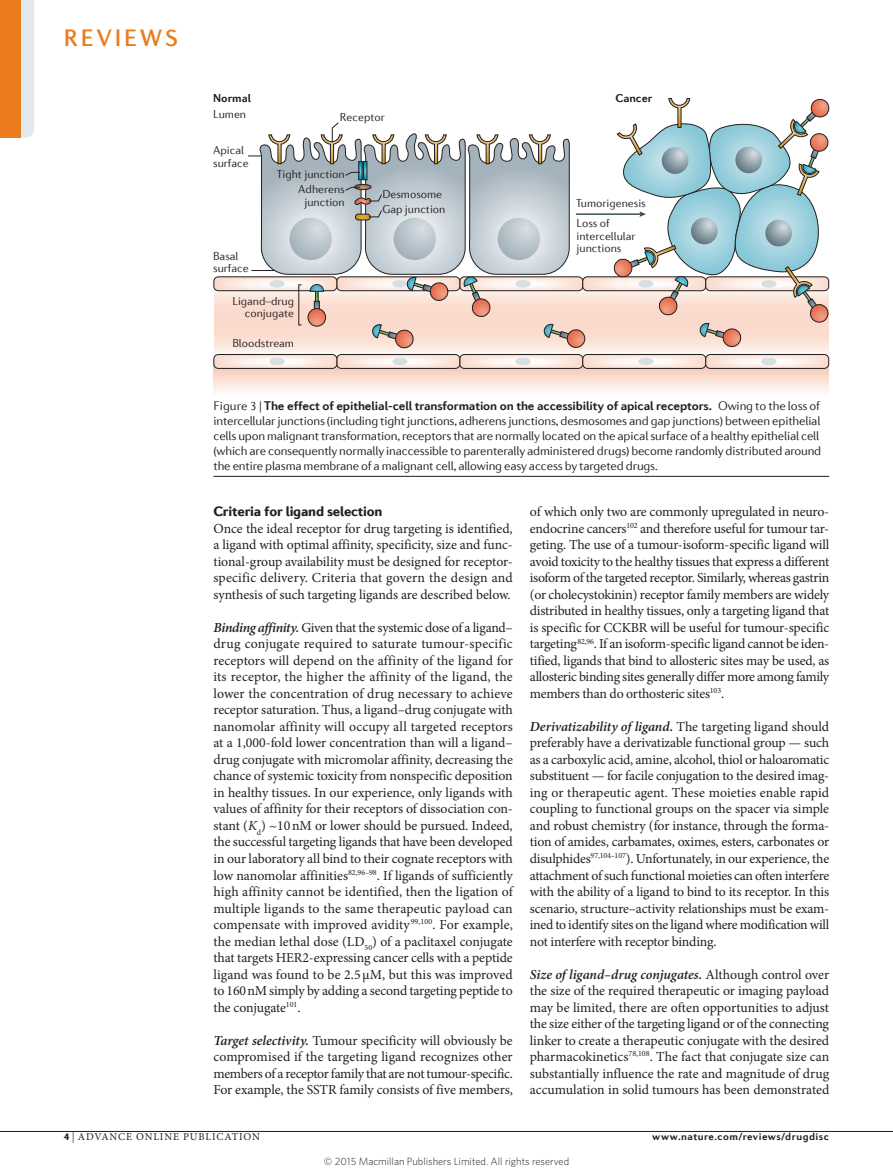
<style>
.page{position:relative;width:893px;height:1174px;background:#fff}
.page>*{position:absolute;margin:0;border:0;box-sizing:border-box;transform-origin:0 0}
.t1{font:500 24px "Diverda Sans Com";letter-spacing:.115em;color:#ea7c1d}
.crosshead{font:900 14.1px "Diverda Sans Com";letter-spacing:-.015em;color:#231f20}
.bodyfirst_inline_cro{font:13.8px/16.5px "Minion Pro";letter-spacing:-.015em;color:#231f20;text-align:justify}
.bodyfirst{font:13.8px/16.5px "Minion Pro";letter-spacing:-.005em;color:#231f20;text-align:justify}
.figurecaption{font:300 12.75px/15px "Diverda Sans Com";letter-spacing:-.015em;color:#231f20}
.t2{font:300 11.7px/12.5px "Diverda Sans Com";color:#231f20}
.t3{font:700 11.7px "Diverda Sans Com";color:#231f20}
.t4{font:300 10.5px "Whitney";color:#231f20}
.t5{font:700 10.5px "Diverda Sans Com";letter-spacing:.045em;color:#231f20}
.t6{font:10.5px "Minion Pro";letter-spacing:.085em;color:#231f20}
.s1{font-weight:700}
.s2{font-weight:300}
.s3{color:#ea7c1d}
.s4{font-weight:600;font-style:italic}
.s5{font-style:italic}
.s6{font-family:"Diverda Sans Com";font-weight:900}
.s7{font-size:12px}
</style>
<div class="page">
<svg style="left:214px;top:368px;width:615px;height:24px;background:#f2dad0"></svg>
<svg style="left:214px;top:98px;width:616px;height:270px"></svg>
<hr style="left:0;top:1131px;width:893px;height:1px;background:#231f20">
<hr style="left:213px;top:476px;width:616px;height:1px;background:#231f20">
<div style="left:21px;top:0;width:13px;height:138px;background:#e1e9ea"></div>
<div style="left:0;top:0;width:21px;height:138px;background:#ea7c1d"></div>
<h1 class="t1" style="left:64px;top:24px;width:116px">REVIEWS</h1>
<p class="t3" style="left:213px;top:91px;width:39px">Normal</p>
<p class="t3" style="left:615px;top:91px;width:39px">Cancer</p>
<p class="t2" style="left:213px;top:108px;width:35px">Lumen</p>
<p class="t2" style="left:213px;top:144px;width:37px">Apical surface</p>
<p class="t2" style="left:213px;top:250px;width:37px">Basal surface</p>
<p class="t2" style="left:340px;top:111px;width:47px">Receptor</p>
<p class="t2" style="left:277px;top:167px;width:69px;line-height:15px;text-align:right">Tight junction<br>Adherens</p>
<p class="t2" style="left:304px;top:196px;width:42px">junction</p>
<p class="t2" style="left:382px;top:186px;width:65px;line-height:15px">Desmosome<br>Gap junction</p>
<p class="t2" style="left:232px;top:295px;width:63px;text-align:right">Ligand–drug conjugate</p>
<p class="t2" style="left:232px;top:337px;width:63px">Bloodstream</p>
<p class="t2" style="left:576px;top:193px;width:71px;line-height:20px">Tumorigenesis<br>Loss of</p>
<p class="t2" style="left:576px;top:229px;width:61px">intercellular junctions</p>
<p class="figurecaption" style="left:213px;top:398px;width:609px">Figure 3 | <span class="s1">The effect of epithelial-cell transformation on the accessibility of apical receptors.</span> Owing to the loss of intercellular junctions (including tight junctions, adherens junctions, desmosomes and gap junctions) between epithelial cells upon malignant transformation, receptors that are normally located on the apical surface of a healthy epithelial cell (which are consequently normally inaccessible to parenterally administered drugs) become randomly distributed around the entire plasma membrane of a malignant cell, allowing easy access by targeted drugs.</p>
<p class="t3" style="left:660px;top:423px;width:169px">Nature Reviews <span class="s2">|</span> <span class="s3">Drug Discovery</span></p>
<p class="crosshead" style="left:213px;top:503px;width:171px">Criteria for ligand selection</p>
<p class="bodyfirst" style="left:213px;top:520px;width:301px">Once the ideal receptor for drug targeting is identified, a ligand with optimal affinity, specificity, size and func&shy;tional-group availability must be designed for receptor&shy;specific delivery. Criteria that govern the design and synthesis of such targeting ligands are described below.</p>
<p class="bodyfirst_inline_cro" style="left:213px;top:619px;width:301px"><span class="s4">Binding affinity.</span> Given that the systemic dose of a ligand– drug conjugate required to saturate tumour-specific receptors will depend on the affinity of the ligand for its receptor, the higher the affinity of the ligand, the lower the concentration of drug necessary to achieve receptor saturation. Thus, a ligand–drug conjugate with nanomolar affinity will occupy all targeted receptors at a 1,000‑fold lower concentration than will a ligand– drug conjugate with micromolar affinity, decreasing the chance of systemic toxicity from nonspecific deposition in healthy tissues. In our experience, only ligands with values of affinity for their receptors of dissociation con&shy;stant (<span class="s5">K</span><sub>d</sub>) ~10nM or lower should be pursued. Indeed, the successful targeting ligands that have been developed in our laboratory all bind to their cognate receptors with low nanomolar affinities<sup>82,96–98</sup>. If ligands of sufficiently high affinity cannot be identified, then the ligation of multiple ligands to the same therapeutic payload can compensate with improved avidity<sup>99,100</sup>. For example, the median lethal dose (LD<sub>50</sub>) of a paclitaxel conjugate that targets HER2‑expressing cancer cells with a peptide ligand was found to be 2.5 μM, but this was improved to 160nM simply by adding a second targeting peptide to the conjugate<sup>101</sup>.</p>
<p class="bodyfirst_inline_cro" style="left:213px;top:1032px;width:301px"><span class="s4">Target selectivity.</span> Tumour specificity will obviously be compromised if the targeting ligand recognizes other members of a receptor family that are not tumour-specific.<br>For example, the SSTR family consists of five members,</p>
<p class="bodyfirst_inline_cro" style="left:530px;top:504px;width:301px;text-align:left">of which only two are commonly upregulated in neuro&shy;endocrine cancers<sup>102</sup> and therefore useful for tumour tar&shy;geting. The use of a tumour-isoform-specific ligand will avoid toxicity to the healthy tissues that express a different isoform of the targeted receptor. Similarly, whereas gastrin (or cholecystokinin) receptor family members are widely distributed in healthy tissues, only a targeting ligand that is specific for CCKBR will be useful for tumour-specific targeting<sup>82,96</sup>. If an isoform-specific ligand cannot be iden&shy;tified, ligands that bind to allosteric sites may be used, as allosteric binding sites generally differ more among family members than do orthosteric sites<sup>103</sup>.</p>
<p class="bodyfirst_inline_cro" style="left:530px;top:718px;width:301px"><span class="s4">Derivatizability of ligand.</span> The targeting ligand should preferably have a derivatizable functional group — such as a carboxylic acid, amine, alcohol, thiol or haloaromatic substituent — for facile conjugation to the desired imag&shy;ing or therapeutic agent. These moieties enable rapid coupling to functional groups on the spacer via simple and robust chemistry (for instance, through the forma&shy;tion of amides, carbamates, oximes, esters, carbonates or disulphides<sup>97,104–107</sup>). Unfortunately, in our experience, the attachment of such functional moieties can often interfere with the ability of a ligand to bind to its receptor. In this scenario, structure–activity relationships must be exam&shy;ined to identify sites on the ligand where modification will not interfere with receptor binding.</p>
<p class="bodyfirst_inline_cro" style="left:530px;top:966px;width:301px"><span class="s4">Size of ligand–drug conjugates.</span> Although control over the size of the required therapeutic or imaging payload may be limited, there are often opportunities to adjust the size either of the targeting ligand or of the connecting linker to create a therapeutic conjugate with the desired pharmacokinetics<sup>78,108</sup>. The fact that conjugate size can substantially influence the rate and magnitude of drug accumulation in solid tumours has been demonstrated</p>
<p class="t6" style="left:64px;top:1129px;width:198px"><span class="s6">4</span> <span class="s7">|</span> ADVANCE ONLINE PUBLICATION</p>
<p class="t5" style="left:652px;top:1130px;width:178px">www.nature.com/reviews/drugdisc</p>
<p class="t4" style="left:324px;top:1154px;width:247px">© 2015 Macmillan Publishers Limited. All rights reserved</p>
</div>
